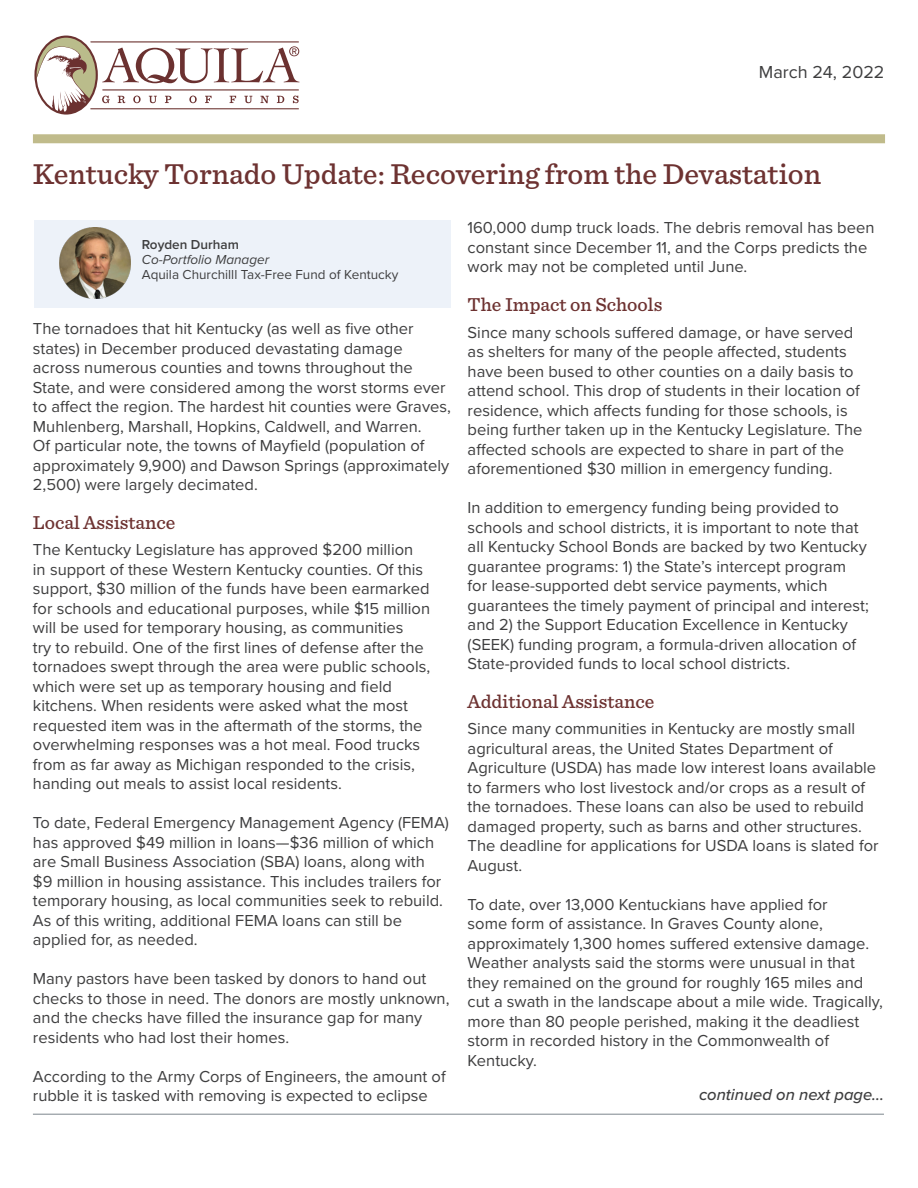
<style>
.page{position:relative;width:918px;height:1188px;background:#fff}
.page>*{position:absolute;margin:0;border:0;box-sizing:border-box;transform-origin:0 0}
.t1{font:500 30px "Sentinel";color:#6d3231}
.Subhead{font:500 19.5px "Sentinel";color:#6d3231}
.Text{font:18px "Proxima Nova";color:#3e3e3f}
.Text-2{font:16.5px/19.5px "Proxima Nova";color:#3e3e3f}
.Text-3{font:italic 500 16.5px "Proxima Nova";color:#3e3e3f}
.Text-4{font:13.5px "Proxima Nova";color:#3e3e3f}
.Text-5{font:italic 13.5px "Proxima Nova";color:#3e3e3f}
.Text-6{font:600 13.5px "Proxima Nova";color:#3e3e3f}
</style>
<div class="page">
<div style="left:34px;top:220px;width:417px;height:88px;background:#edf2f9"></div>
<svg style="left:36px;top:37px;width:263px;height:77px"></svg>
<div style="left:33px;top:134px;width:852px;height:9px;background:#c0bb8b"></div>
<img style="left:59px;top:228px;width:71px;height:71px">
<hr style="left:33px;top:1114px;width:851px;height:1px;background:#7c858c">
<p class="Text" style="left:759px;top:58px;width:127px">March 24, 2022</p>
<p class="t1" style="left:33px;top:151px;width:790px">Kentucky Tornado Update: Recovering from the Devastation</p>
<p class="Text-6" style="left:142px;top:234px;width:99px">Royden Durham</p>
<p class="Text-5" style="left:142px;top:249px;width:129px">Co-Portfolio Manager</p>
<p class="Text-4" style="left:142px;top:264px;width:258px">Aquila Churchilll Tax-Free Fund of Kentucky</p>
<p class="Text-2" style="left:33px;top:318px;width:419px">The tornadoes that hit Kentucky (as well as five other states) in December produced devastating damage across numerous counties and towns throughout the State, and were considered among the worst storms ever to affect the region. The hardest hit counties were Graves, Muhlenberg, Marshall, Hopkins, Caldwell, and Warren.<br>Of particular note, the towns of Mayfield (population of approximately 9,900) and Dawson Springs (approximately 2,500) were largely decimated.</p>
<p class="Subhead" style="left:33px;top:508px;width:144px">Local Assistance</p>
<p class="Text-2" style="left:33px;top:539px;width:399px">The Kentucky Legislature has approved $200 million<br>in support of these Western Kentucky counties. Of this support, $30 million of the funds have been earmarked for schools and educational purposes, while $15 million will be used for temporary housing, as communities<br>try to rebuild. One of the first lines of defense after the tornadoes swept through the area were public schools, which were set up as temporary housing and field kitchens. When residents were asked what the most requested item was in the aftermath of the storms, the overwhelming responses was a hot meal. Food trucks from as far away as Michigan responded to the crisis, handing out meals to assist local residents.</p>
<p class="Text-2" style="left:33px;top:812px;width:418px">To date, Federal Emergency Management Agency (FEMA) has approved $49 million in loans—$36 million of which are Small Business Association (SBA) loans, along with<br>$9 million in housing assistance. This includes trailers for temporary housing, as local communities seek to rebuild.<br>As of this writing, additional FEMA loans can still be applied for, as needed.</p>
<p class="Text-2" style="left:33px;top:968px;width:418px">Many pastors have been tasked by donors to hand out checks to those in need. The donors are mostly unknown, and the checks have filled the insurance gap for many residents who had lost their homes.</p>
<p class="Text-2" style="left:33px;top:1066px;width:414px">According to the Army Corps of Engineers, the amount of rubble it is tasked with removing is expected to eclipse</p>
<p class="Text-2" style="left:468px;top:217px;width:408px">160,000 dump truck loads. The debris removal has been constant since December 11, and the Corps predicts the work may not be completed until June.</p>
<p class="Subhead" style="left:468px;top:290px;width:196px">The Impact on Schools</p>
<p class="Text-2" style="left:468px;top:322px;width:396px">Since many schools suffered damage, or have served as shelters for many of the people affected, students have been bused to other counties on a daily basis to attend school. This drop of students in their location of residence, which affects funding for those schools, is being further taken up in the Kentucky Legislature. The affected schools are expected to share in part of the aforementioned $30 million in emergency funding.</p>
<p class="Text-2" style="left:468px;top:497px;width:403px">In addition to emergency funding being provided to schools and school districts, it is important to note that all Kentucky School Bonds are backed by two Kentucky guarantee programs: 1) the State’s intercept program for lease-supported debt service payments, which guarantees the timely payment of principal and interest; and 2) the Support Education Excellence in Kentucky (SEEK) funding program, a formula-driven allocation of State-provided funds to local school districts.</p>
<p class="Subhead" style="left:468px;top:687px;width:188px">Additional Assistance</p>
<p class="Text-2" style="left:468px;top:718px;width:412px">Since many communities in Kentucky are mostly small agricultural areas, the United States Department of Agriculture (USDA) has made low interest loans available to farmers who lost livestock and/or crops as a result of the tornadoes. These loans can also be used to rebuild damaged property, such as barns and other structures.<br>The deadline for applications for USDA loans is slated for August.</p>
<p class="Text-2" style="left:468px;top:894px;width:417px">To date, over 13,000 Kentuckians have applied for<br>some form of assistance. In Graves County alone, approximately 1,300 homes suffered extensive damage.<br>Weather analysts said the storms were unusual in that they remained on the ground for roughly 165 miles and cut a swath in the landscape about a mile wide. Tragically, more than 80 people perished, making it the deadliest storm in recorded history in the Commonwealth of Kentucky.</p>
<p class="Text-3" style="left:699px;top:1082px;width:186px">continued on next page...</p>
</div>
